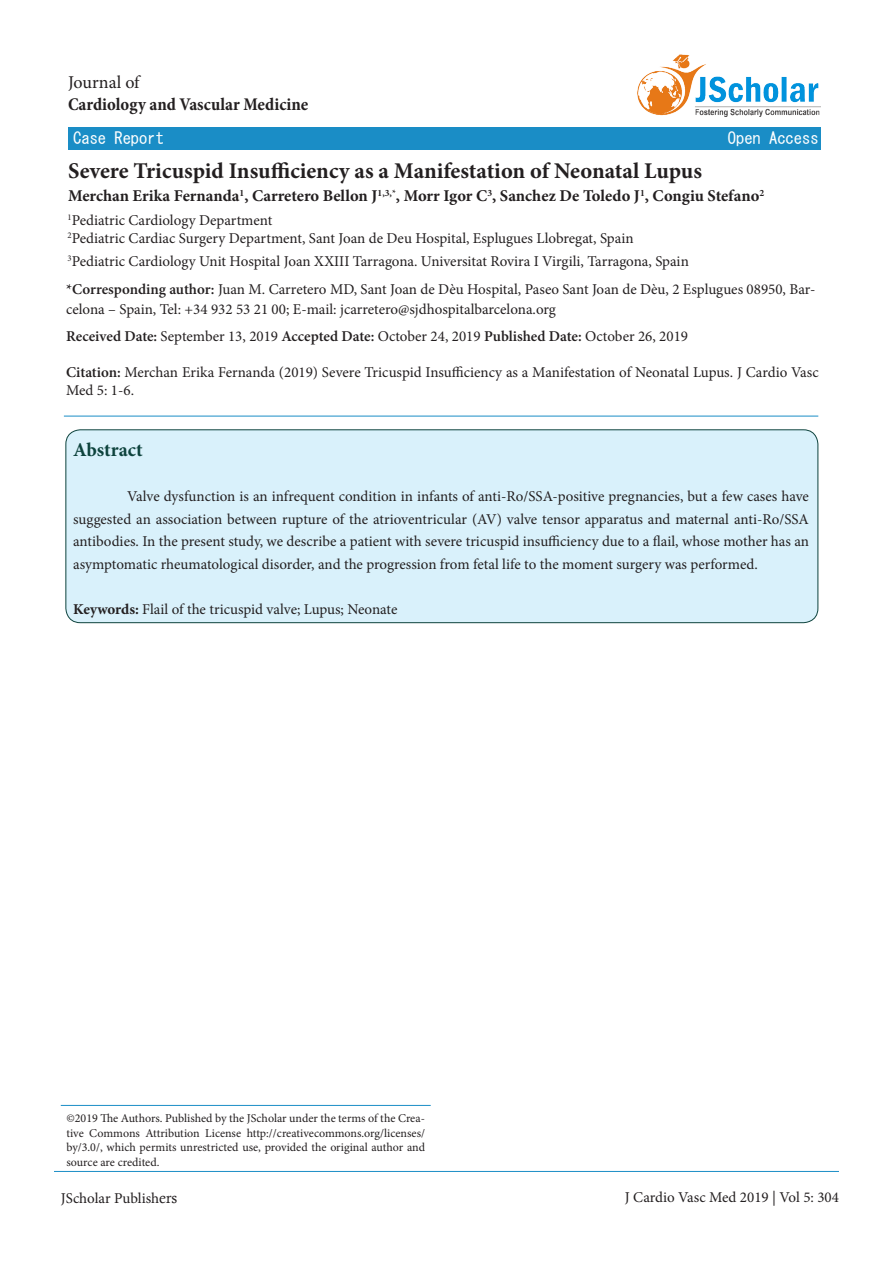
<style>
.page{position:relative;width:893px;height:1263px;background:#fff}
.page>*{position:absolute;margin:0;border:0;box-sizing:border-box;transform-origin:0 0}
.t1{font:700 22.5px "Minion Pro";color:#231f20}
.t2{font:700 19.5px "Minion Pro";color:#0d433d}
.t3{font:700 condensed 18px/21.6px "Minion Pro";color:#231f20}
.t4{font:700 16.5px "Minion Pro";color:#231f20}
.t5{font:16.5px "MS Gothic";color:#fff}
.t6{font:15px/22.5px "Minion Pro";color:#231f20}
.t7{font:12px/14.4px "Minion Pro";color:#231f20;text-align:justify}
.s1{font-weight:400;font-stretch:normal}
.s2{font-weight:600}
.s3{font-weight:700}
.s4{font-family:"Calisto"}
</style>
<div class="page">
<hr style="left:54px;top:1171px;width:785px;height:1px;background:#1a8dc6">
<hr style="left:64px;top:416px;width:754px;height:1px;background:#1a8dc6">
<div style="left:68px;top:127px;width:753px;height:23px;background:#1a8dc6"></div>
<img style="left:637px;top:54px;width:184px;height:63px">
<div style="left:66px;top:430px;width:752px;height:193px;background:#d9f1fb;border-radius:15px"></div>
<div style="left:66px;top:429px;width:752px;height:194px;border:1px solid #0d433d;border-radius:15px"></div>
<hr style="left:61px;top:1105px;width:370px;height:1px;background:#1a8dc6">
<p class="t3" style="left:68px;top:72px;width:242px"><span class="s1">Journal of<br></span>Cardiology and Vascular Medicine</p>
<p class="t5" style="left:73px;top:130px;width:92px">Case Report</p>
<p class="t5" style="left:728px;top:130px;width:92px">Open Access</p>
<p class="t1" style="left:68px;top:155px;width:635px">Severe Tricuspid Insufficiency as a Manifestation of Neonatal Lupus</p>
<p class="t4" style="left:68px;top:184px;width:698px">Merchan Erika Fernanda<sup>1</sup>, Carretero Bellon J<sup>1,3,*</sup>, Morr Igor C<sup>3</sup>, Sanchez De Toledo J<sup>1</sup>, Congiu Stefano<sup>2</sup></p>
<p class="t6" style="left:68px;top:209px;width:206px"><sup>1</sup>Pediatric Cardiology Department</p>
<p class="t6" style="left:68px;top:227px;width:567px"><sup>2</sup>Pediatric Cardiac Surgery Department, Sant Joan de Deu Hospital, Esplugues Llobregat, Spain</p>
<p class="t6" style="left:68px;top:250px;width:623px"><sup>3</sup>Pediatric Cardiology Unit Hospital Joan XXIII Tarragona. Universitat Rovira I Virgili, Tarragona, Spain</p>
<p class="t6" style="left:66px;top:280px;width:751px;line-height:19.5px"><span class="s2">*Corresponding author:</span> Juan M. Carretero MD, Sant Joan de Dèu Hospital, Paseo Sant Joan de Dèu, 2 Esplugues 08950, Bar&shy;celona – Spain, Tel: +34 932 53 21 00; E-mail: jcarretero@sjdhospitalbarcelona.org</p>
<p class="t6" style="left:66px;top:325px;width:623px"><span class="s2">Received Date:</span> September 13, 2019 <span class="s2">Accepted Date:</span> October 24, 2019 <span class="s2">Published Date:</span> October 26, 2019</p>
<p class="t6" style="left:66px;top:363px;width:754px;line-height:18px"><span class="s2">Citation:</span> Merchan Erika Fernanda (2019) Severe Tricuspid Insufficiency as a Manifestation of Neonatal Lupus. J Cardio Vasc<br>Med 5: 1-6.</p>
<p class="t2" style="left:73px;top:436px;width:71px">Abstract</p>
<p class="t6" style="left:73px;top:485px;width:737px;text-align:justify;text-indent:54px">Valve dysfunction is an infrequent condition in infants of anti-Ro/SSA-positive pregnancies, but a few cases have suggested an association between rupture of the atrioventricular (AV) valve tensor apparatus and maternal anti-Ro/SSA antibodies. In the present study, we describe a patient with severe tricuspid insufficiency due to a flail, whose mother has an asymptomatic rheumatological disorder, and the progression from fetal life to the moment surgery was performed.</p>
<p class="t6" style="left:73px;top:598px;width:326px"><span class="s3">Keywords:</span> Flail of the tricuspid valve; Lupus; Neonate</p>
<p class="t7" style="left:66px;top:1111px;width:360px">©2019 The Authors. Published by the JScholar under the terms of the Crea&shy;tive Commons Attribution License http://creativecommons.org/licenses/ by/3.0/, which permits unrestricted use, provided the original author and source are credited.</p>
<p class="t6" style="left:61px;top:1186px;width:118px">JScholar Publish<span class="s4">ers</span></p>
<p class="t6" style="left:625px;top:1186px;width:216px">J Cardio Vasc Med 2019 | Vol 5: 304</p>
</div>
